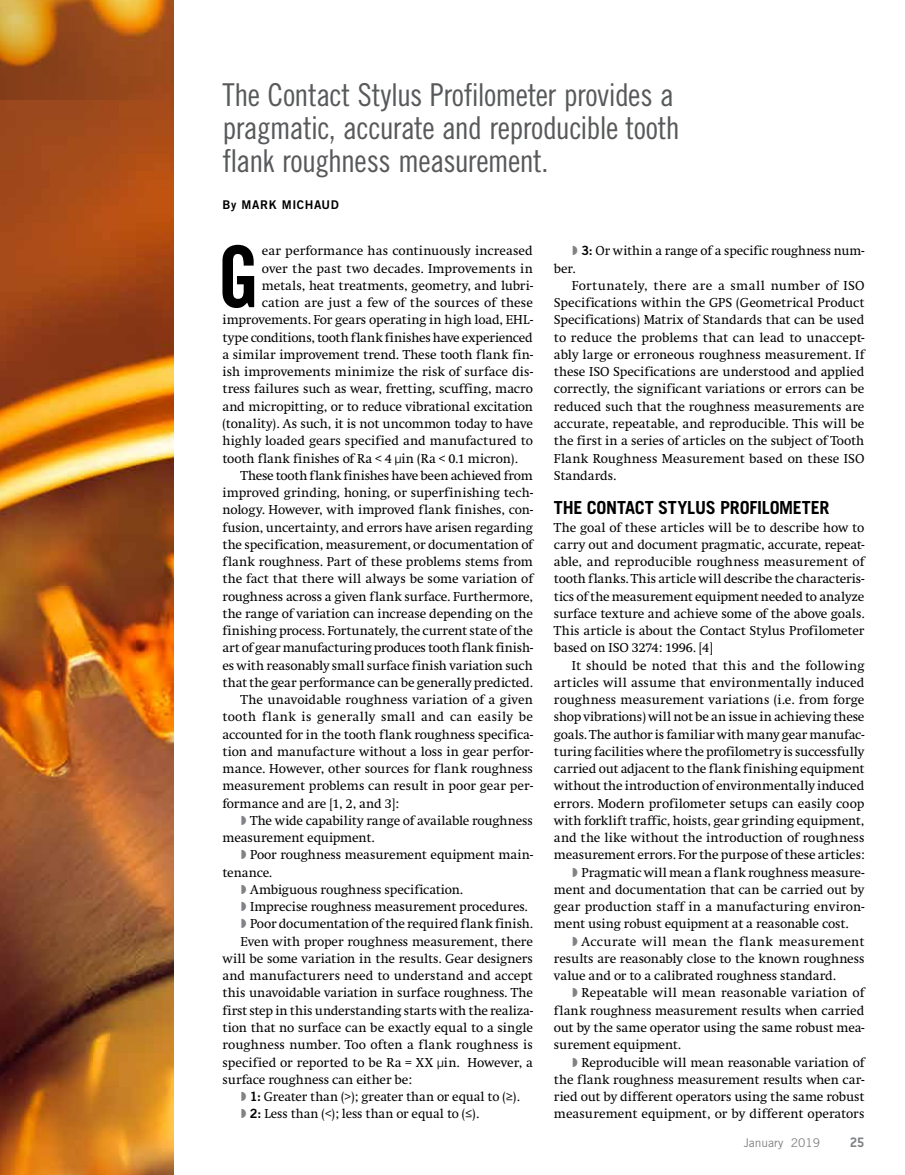
<style>
.page{position:relative;width:905px;height:1175px;background:#fff}
.page>*{position:absolute;margin:0;border:0;box-sizing:border-box;transform-origin:0 0}
.t1{font:85.2px "Trade Gothic LT Std Bd Cn 20";color:#000}
.t2{font:31.5px/33px "Trade Gothic LT Std Cn 18";letter-spacing:-.02em;color:#58595b}
.t3{font:700 18px "Trade Gothic LT Std";letter-spacing:-.015em;color:#000}
.t4{font:700 15px "Conduit ITC";color:#808285}
.t5{font:13.5px/17.2px "Swift";letter-spacing:-.005em;color:#000;text-align:justify}
.t6{font:13.5px "Swift";letter-spacing:.025em;color:#000}
.t7{font:13.5px "Swift";letter-spacing:.015em;color:#000}
.t8{font:12px "Trade Gothic LT Std Bd 2";letter-spacing:.045em;color:#000}
.t9{font:12px "Trade Gothic LT Std";letter-spacing:-.005em;color:#808285}
.s1{font-family:"Trade Gothic LT Std Bd 2";font-size:12.75px}
</style>
<div class="page">
<img style="left:0;top:99px;width:174px;height:1075px">
<svg style="left:0;top:0;width:174px;height:99px;background:#aa601d"></svg>
<h2 class="t2" style="left:222px;top:77px;width:458px">The Contact Stylus Profilometer provides a pragmatic, accurate and reproducible tooth flank roughness measurement.</h2>
<p class="t8" style="left:222px;top:197px;width:118px">By MARK MICHAUD</p>
<h1 class="t1" style="left:217px;top:225px;width:44px">G</h1>
<p class="t5" style="left:262px;top:243px;width:272px">ear performance has continuously increased</p>
<p class="t5" style="left:581px;top:243px;width:284px"><span class="s1">3:</span> Or within a range of a specific roughness num-</p>
<p class="t5" style="left:554px;top:260px;width:23px">ber.</p>
<p class="t6" style="left:572px;top:278px;width:294px">Fortunately, there are a small number of ISO</p>
<p class="t5" style="left:554px;top:294px;width:312px">Specifications within the GPS (Geometrical Product</p>
<p class="t5" style="left:554px;top:312px;width:312px">Specifications) Matrix of Standards that can be used</p>
<p class="t5" style="left:554px;top:329px;width:312px">to reduce the problems that can lead to unaccept-</p>
<p class="t5" style="left:554px;top:346px;width:312px">ably large or erroneous roughness measurement. If</p>
<p class="t5" style="left:554px;top:363px;width:312px">these ISO Specifications are understood and applied</p>
<p class="t5" style="left:554px;top:381px;width:312px">correctly, the significant variations or errors can be</p>
<p class="t5" style="left:554px;top:398px;width:312px">reduced such that the roughness measurements are</p>
<p class="t5" style="left:554px;top:415px;width:312px">accurate, repeatable, and reproducible. This will be</p>
<p class="t5" style="left:554px;top:432px;width:312px">the first in a series of articles on the subject of Tooth</p>
<p class="t5" style="left:554px;top:450px;width:312px">Flank Roughness Measurement based on these ISO</p>
<p class="t5" style="left:554px;top:467px;width:64px">Standards.</p>
<h3 class="t3" style="left:554px;top:497px;width:277px">THE CONTACT STYLUS PROFILOMETER</h3>
<p class="t5" style="left:554px;top:519px;width:312px">The goal of these articles will be to describe how to carry out and document pragmatic, accurate, repeat&shy;able, and reproducible roughness measurement of tooth flanks. This article will describe the characteris&shy;tics of the measurement equipment needed to analyze surface texture and achieve some of the above goals.<br>This article is about the Contact Stylus Profilometer based on ISO 3274: 1996. [4]</p>
<p class="t5" style="left:572px;top:657px;width:294px">It should be noted that this and the following</p>
<p class="t5" style="left:554px;top:674px;width:312px">articles will assume that environmentally induced</p>
<p class="t5" style="left:554px;top:691px;width:312px">roughness measurement variations (i.e. from forge</p>
<p class="t5" style="left:554px;top:708px;width:312px">shop vibrations) will not be an issue in achieving these</p>
<p class="t5" style="left:554px;top:726px;width:312px">goals. The author is familiar with many gear manufac-</p>
<p class="t5" style="left:554px;top:743px;width:312px">turing facilities where the profilometry is successfully</p>
<p class="t5" style="left:554px;top:760px;width:312px">carried out adjacent to the flank finishing equipment</p>
<p class="t5" style="left:554px;top:777px;width:312px">without the introduction of environmentally induced</p>
<p class="t5" style="left:554px;top:795px;width:312px">errors. Modern profilometer setups can easily coop</p>
<p class="t5" style="left:554px;top:812px;width:312px">with forklift traffic, hoists, gear grinding equipment,</p>
<p class="t5" style="left:554px;top:829px;width:312px">and the like without the introduction of roughness</p>
<p class="t5" style="left:554px;top:846px;width:312px">measurement errors. For the purpose of these articles:</p>
<p class="t5" style="left:581px;top:864px;width:284px">Pragmatic will mean a flank roughness measure-</p>
<p class="t5" style="left:554px;top:881px;width:312px">ment and documentation that can be carried out by</p>
<p class="t7" style="left:554px;top:899px;width:312px">gear production staff in a manufacturing environ-</p>
<p class="t5" style="left:554px;top:915px;width:296px">ment using robust equipment at a reasonable cost.</p>
<p class="t6" style="left:581px;top:934px;width:284px">Accurate will mean the flank measurement</p>
<p class="t5" style="left:554px;top:950px;width:312px">results are reasonably close to the known roughness</p>
<p class="t5" style="left:554px;top:967px;width:283px">value and or to a calibrated roughness standard.</p>
<p class="t5" style="left:581px;top:984px;width:284px">Repeatable will mean reasonable variation of</p>
<p class="t5" style="left:554px;top:1002px;width:312px">flank roughness measurement results when carried</p>
<p class="t5" style="left:554px;top:1019px;width:312px">out by the same operator using the same robust mea-</p>
<p class="t5" style="left:554px;top:1036px;width:128px">surement equipment.</p>
<p class="t5" style="left:581px;top:1053px;width:284px">Reproducible will mean reasonable variation of</p>
<p class="t5" style="left:554px;top:1071px;width:312px">the flank roughness measurement results when car-</p>
<p class="t5" style="left:554px;top:1088px;width:312px">ried out by different operators using the same robust</p>
<p class="t5" style="left:554px;top:1105px;width:312px">measurement equipment, or by different operators</p>
<p class="t5" style="left:262px;top:260px;width:272px">over the past two decades. Improvements in</p>
<p class="t5" style="left:262px;top:277px;width:272px">metals, heat treatments, geometry, and lubri-</p>
<p class="t5" style="left:262px;top:294px;width:272px">cation are just a few of the sources of these</p>
<p class="t5" style="left:222px;top:312px;width:312px">improvements. For gears operating in high load, EHL-</p>
<p class="t5" style="left:222px;top:329px;width:312px">type conditions, tooth flank finishes have experienced</p>
<p class="t5" style="left:222px;top:346px;width:312px">a similar improvement trend. These tooth flank fin-</p>
<p class="t5" style="left:222px;top:363px;width:312px">ish improvements minimize the risk of surface dis-</p>
<p class="t5" style="left:222px;top:381px;width:312px">tress failures such as wear, fretting, scuffing, macro</p>
<p class="t5" style="left:222px;top:398px;width:312px">and micropitting, or to reduce vibrational excitation</p>
<p class="t5" style="left:222px;top:415px;width:312px">(tonality). As such, it is not uncommon today to have</p>
<p class="t5" style="left:222px;top:432px;width:312px">highly loaded gears specified and manufactured to</p>
<p class="t5" style="left:222px;top:450px;width:297px">tooth flank finishes of Ra &lt; 4 µin (Ra &lt; 0.1 micron).</p>
<p class="t5" style="left:240px;top:467px;width:294px">These tooth flank finishes have been achieved from</p>
<p class="t5" style="left:222px;top:484px;width:312px">improved grinding, honing, or superfinishing tech-</p>
<p class="t5" style="left:222px;top:501px;width:312px">nology. However, with improved flank finishes, con-</p>
<p class="t5" style="left:222px;top:519px;width:312px">fusion, uncertainty, and errors have arisen regarding</p>
<p class="t5" style="left:222px;top:536px;width:312px">the specification, measurement, or documentation of</p>
<p class="t5" style="left:222px;top:553px;width:312px">flank roughness. Part of these problems stems from</p>
<p class="t5" style="left:222px;top:570px;width:312px">the fact that there will always be some variation of</p>
<p class="t5" style="left:222px;top:588px;width:312px">roughness across a given flank surface. Furthermore,</p>
<p class="t5" style="left:222px;top:605px;width:312px">the range of variation can increase depending on the</p>
<p class="t5" style="left:222px;top:622px;width:312px">finishing process. Fortunately, the current state of the</p>
<p class="t5" style="left:222px;top:639px;width:312px">art of gear manufacturing produces tooth flank finish-</p>
<p class="t5" style="left:222px;top:657px;width:312px">es with reasonably small surface finish variation such</p>
<p class="t5" style="left:222px;top:674px;width:312px">that the gear performance can be generally predicted.</p>
<p class="t5" style="left:240px;top:691px;width:294px">The unavoidable roughness variation of a given</p>
<p class="t6" style="left:222px;top:709px;width:312px">tooth flank is generally small and can easily be</p>
<p class="t5" style="left:222px;top:726px;width:312px">accounted for in the tooth flank roughness specifica-</p>
<p class="t5" style="left:222px;top:743px;width:312px">tion and manufacture without a loss in gear perfor-</p>
<p class="t5" style="left:222px;top:760px;width:312px">mance. However, other sources for flank roughness</p>
<p class="t5" style="left:222px;top:777px;width:312px">measurement problems can result in poor gear per-</p>
<p class="t5" style="left:222px;top:795px;width:178px">formance and are [1, 2, and 3]:</p>
<p class="t5" style="left:250px;top:812px;width:284px">The wide capability range of available roughness</p>
<p class="t5" style="left:222px;top:829px;width:153px">measurement equipment.</p>
<p class="t5" style="left:250px;top:846px;width:284px">Poor roughness measurement equipment main-</p>
<p class="t5" style="left:222px;top:864px;width:51px">tenance.</p>
<p class="t5" style="left:250px;top:881px;width:214px">Ambiguous roughness specification.</p>
<p class="t5" style="left:250px;top:898px;width:279px">Imprecise roughness measurement procedures.</p>
<p class="t5" style="left:250px;top:915px;width:284px">Poor documentation of the required flank finish.</p>
<p class="t5" style="left:240px;top:933px;width:294px">Even with proper roughness measurement, there</p>
<p class="t5" style="left:222px;top:950px;width:312px">will be some variation in the results. Gear designers</p>
<p class="t5" style="left:222px;top:967px;width:312px">and manufacturers need to understand and accept</p>
<p class="t5" style="left:222px;top:984px;width:312px">this unavoidable variation in surface roughness. The</p>
<p class="t5" style="left:222px;top:1002px;width:312px">first step in this understanding starts with the realiza-</p>
<p class="t5" style="left:222px;top:1019px;width:312px">tion that no surface can be exactly equal to a single</p>
<p class="t5" style="left:222px;top:1036px;width:312px">roughness number. Too often a flank roughness is</p>
<p class="t5" style="left:222px;top:1053px;width:312px">specified or reported to be Ra = XX µin. However, a</p>
<p class="t5" style="left:222px;top:1071px;width:191px">surface roughness can either be:</p>
<p class="t5" style="left:250px;top:1088px;width:271px"><span class="s1">1:</span> Greater than (&gt;); greater than or equal to (≥).</p>
<p class="t5" style="left:250px;top:1105px;width:231px"><span class="s1">2:</span> Less than (&lt;); less than or equal to (≤).</p>
<p class="t9" style="left:743px;top:1135px;width:78px">January 2019</p>
<p class="t4" style="left:849px;top:1133px;width:16px">25</p>
</div>
